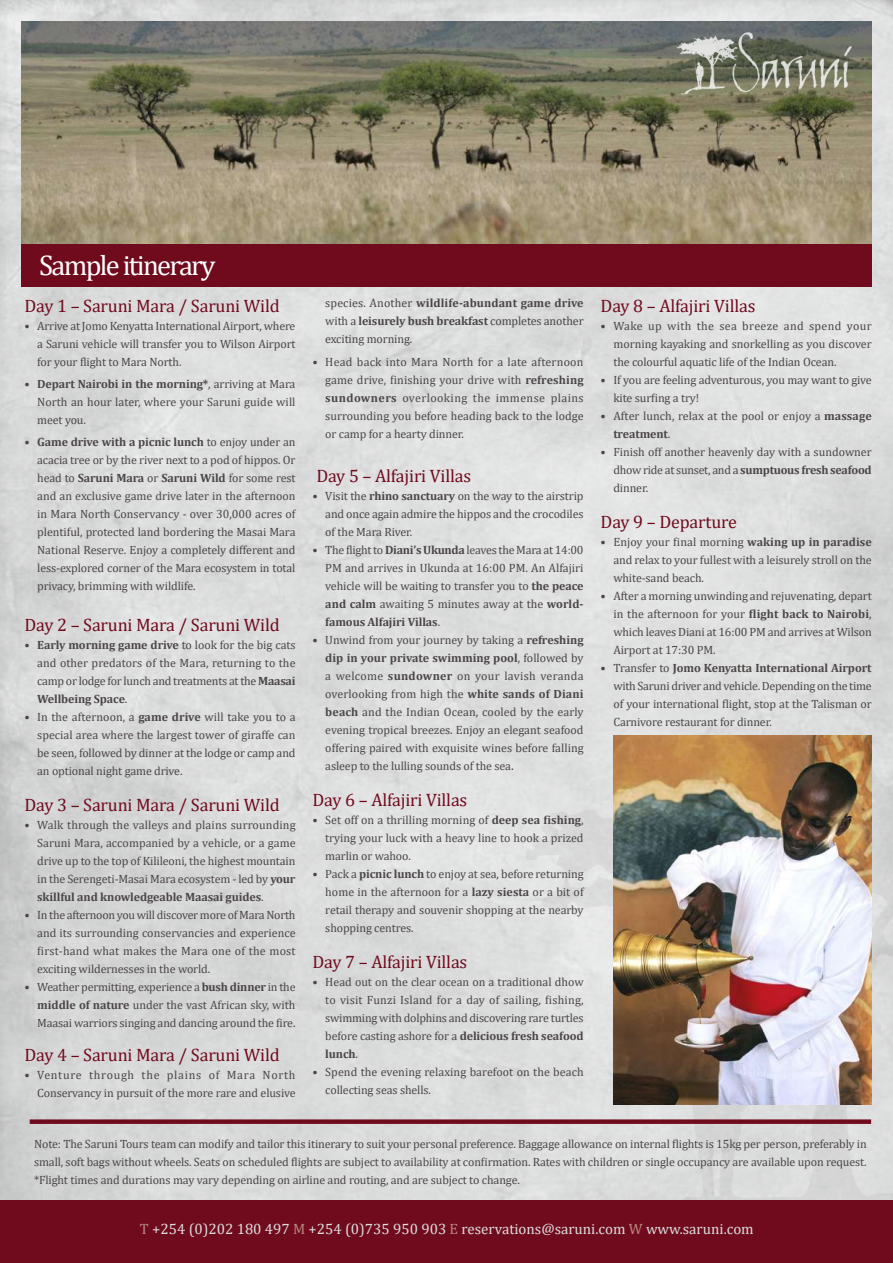
<style>
.page{position:relative;width:893px;height:1263px;background:#dcdcdd}
.page>*{position:absolute;margin:0;border:0;box-sizing:border-box;transform-origin:0 0}
.t1{font:28.5px "Cambria";letter-spacing:-.06em;color:#fff}
.t2{font:18px "Cambria";letter-spacing:-.01em;color:#700b1d}
.t3{font:15px "Cambria";color:#dcdddf}
.t4{font:12px/18px "Cambria";letter-spacing:-.01em;color:#4c4746;text-align:justify}
.s1{font-weight:700}
.s2{font-size:13.5px}
.s3{color:#b88a83}
</style>
<div class="page">
<img style="left:526px;top:744px;width:367px;height:456px">
<div style="left:30px;top:1119px;width:841px;height:5px;background:#700b1d"></div>
<div style="left:0;top:1200px;width:893px;height:63px;background:#700b1d"></div>
<img style="left:22px;top:21px;width:850px;height:224px">
<img style="left:670px;top:31px;width:188px;height:66px">
<div style="left:21px;top:245px;width:851px;height:42px;background:#700b1d"></div>
<img style="left:614px;top:736px;width:258px;height:369px">
<h1 class="t1" style="left:39px;top:249px;width:178px">Sample itinerary</h1>
<h2 class="t2" style="left:24px;top:295px;width:257px">Day 1 – Saruni Mara / Saruni Wild</h2>
<p class="t4" style="left:37px;top:317px;width:260px;text-indent:-13px">• Arrive at Jomo Kenyatta International Airport, where a Saruni vehicle will transfer you to Wilson Airport for your flight to Mara North.</p>
<p class="t4" style="left:37px;top:375px;width:260px;text-indent:-13px"><span class="s1">• Depart Nairobi in the morning*</span>, arriving at Mara North an hour later, where your Saruni guide will meet you.</p>
<p class="t4" style="left:37px;top:433px;width:260px;text-indent:-13px"><span class="s1">• Game drive with a picnic lunch</span> to enjoy under an acacia tree or by the river next to a pod of hippos. Or head to <span class="s1">Saruni Mara</span> or <span class="s1">Saruni Wild</span> for some rest and an exclusive game drive later in the afternoon in Mara North Conservancy - over 30,000 acres of plentiful, protected land bordering the Masai Mara National Reserve. Enjoy a completely different and less-explored corner of the Mara ecosystem in total privacy, brimming with wildlife.</p>
<h2 class="t2" style="left:24px;top:614px;width:257px">Day 2 – Saruni Mara / Saruni Wild</h2>
<p class="t4" style="left:37px;top:636px;width:260px;text-indent:-13px"><span class="s1">• Early morning game drive</span> to look for the big cats and other predators of the Mara, returning to the camp or lodge for lunch and treatments at the <span class="s1">Maasai Wellbeing Space</span>.</p>
<p class="t4" style="left:37px;top:708px;width:260px;text-indent:-13px">• In the afternoon, a <span class="s1">game drive</span> will take you to a special area where the largest tower of giraffe can be seen, followed by dinner at the lodge or camp and an optional night game drive.</p>
<h2 class="t2" style="left:24px;top:794px;width:257px">Day 3 – Saruni Mara / Saruni Wild</h2>
<p class="t4" style="left:37px;top:816px;width:260px;text-indent:-13px">• Walk through the valleys and plains surrounding Saruni Mara, accompanied by a vehicle, or a game drive up to the top of Kilileoni, the highest mountain in the Serengeti-Masai Mara ecosystem - led by <span class="s1">your skillful and knowledgeable Maasai guides</span>.</p>
<p class="t4" style="left:37px;top:906px;width:260px;text-indent:-13px">• In the afternoon you will discover more of Mara North and its surrounding conservancies and experience first-hand what makes the Mara one of the most exciting wildernesses in the world.</p>
<p class="t4" style="left:37px;top:978px;width:260px;text-indent:-13px">• Weather permitting, experience a <span class="s1">bush dinner</span> in the <span class="s1">middle of nature</span> under the vast African sky, with Maasai warriors singing and dancing around the fire.</p>
<h2 class="t2" style="left:24px;top:1044px;width:257px">Day 4 – Saruni Mara / Saruni Wild</h2>
<p class="t4" style="left:24px;top:1066px;width:273px;text-align:right">• Venture through the plains of Mara North<br>Conservancy in pursuit of the more rare and elusive</p>
<p class="t4" style="left:325px;top:294px;width:260px">species. Another <span class="s1">wildlife-abundant game drive </span>with a <span class="s1">leisurely bush breakfast</span> completes another exciting morning.</p>
<p class="t4" style="left:325px;top:352px;width:260px;text-indent:-13px">• Head back into Mara North for a late afternoon game drive, finishing your drive with <span class="s1">refreshing sundowners</span> overlooking the immense plains surrounding you before heading back to the lodge or camp for a hearty dinner.</p>
<h2 class="t2" style="left:316px;top:465px;width:156px">Day 5 – Alfajiri Villas</h2>
<p class="t4" style="left:325px;top:487px;width:260px;text-indent:-13px">• Visit the <span class="s1">rhino sanctuary</span> on the way to the airstrip and once again admire the hippos and the crocodiles of the Mara River.</p>
<p class="t4" style="left:325px;top:541px;width:260px;text-indent:-13px">• The flight to <span class="s1">Diani’s Ukunda</span> leaves the Mara at 14:00<br>PM and arrives in Ukunda at 16:00 PM. An Alfajiri vehicle will be waiting to transfer you to <span class="s1">the peace and calm</span> awaiting 5 minutes away at the <span class="s1">world&shy;famous Alfajiri Villas</span>.</p>
<p class="t4" style="left:325px;top:631px;width:260px;text-indent:-13px">• Unwind from your journey by taking a <span class="s1">refreshing dip in your private swimming pool</span>, followed by a welcome <span class="s1">sundowner</span> on your lavish veranda overlooking from high the <span class="s1">white sands of Diani beach</span> and the Indian Ocean, cooled by the early evening tropical breezes. Enjoy an elegant seafood offering paired with exquisite wines before falling asleep to the lulling sounds of the sea<span class="s2">.</span></p>
<h2 class="t2" style="left:313px;top:789px;width:156px">Day 6 – Alfajiri Villas</h2>
<p class="t4" style="left:325px;top:811px;width:260px;text-indent:-13px">• Set off on a thrilling morning of <span class="s1">deep sea fishing</span>, trying your luck with a heavy line to hook a prized marlin or wahoo.</p>
<p class="t4" style="left:325px;top:865px;width:260px;text-indent:-13px">• Pack a <span class="s1">picnic lunch</span> to enjoy at sea, before returning home in the afternoon for a <span class="s1">lazy siesta</span> or a bit of retail therapy and souvenir shopping at the nearby shopping centres.</p>
<h2 class="t2" style="left:313px;top:951px;width:156px">Day 7 – Alfajiri Villas</h2>
<p class="t4" style="left:325px;top:973px;width:260px;text-indent:-13px">• Head out on the clear ocean on a traditional dhow to visit Funzi Island for a day of sailing, fishing, swimming with dolphins and discovering rare turtles before casting ashore for a <span class="s1">delicious fresh seafood lunch</span>.</p>
<p class="t4" style="left:325px;top:1063px;width:260px;text-indent:-13px">• Spend the evening relaxing barefoot on the beach collecting seas shells.</p>
<h2 class="t2" style="left:601px;top:295px;width:156px">Day 8 – Alfajiri Villas</h2>
<p class="t4" style="left:613px;top:317px;width:260px;text-indent:-13px">• Wake up with the sea breeze and spend your morning kayaking and snorkelling as you discover the colourful aquatic life of the Indian Ocean.</p>
<p class="t4" style="left:613px;top:371px;width:260px;text-indent:-13px">• If you are feeling adventurous, you may want to give kite surfing a try!</p>
<p class="t4" style="left:613px;top:407px;width:260px;text-indent:-13px">• After lunch, relax at the pool or enjoy a <span class="s1">massage treatment</span>.</p>
<p class="t4" style="left:613px;top:443px;width:260px;text-indent:-13px">• Finish off another heavenly day with a sundowner dhow ride at sunset, and a <span class="s1">sumptuous fresh seafood </span>dinner.</p>
<h2 class="t2" style="left:601px;top:511px;width:138px">Day 9 – Departure</h2>
<p class="t4" style="left:613px;top:533px;width:260px;text-indent:-13px">• Enjoy your final morning <span class="s1">waking up in paradise </span>and relax to your fullest with a leisurely stroll on the white-sand beach.</p>
<p class="t4" style="left:613px;top:587px;width:260px;text-indent:-13px">• After a morning unwinding and rejuvenating, depart in the afternoon for your <span class="s1">flight back to Nairobi</span>, which leaves Diani at 16:00 PM and arrives at Wilson Airport at 17:30 PM.</p>
<p class="t4" style="left:613px;top:659px;width:260px;text-indent:-13px">• Transfer to <span class="s1">Jomo Kenyatta International Airport </span>with Saruni driver and vehicle. Depending on the time of your international flight, stop at the Talisman or Carnivore restaurant for dinner.</p>
<p class="t4" style="left:34px;top:1135px;width:834px">Note: The Saruni Tours team can modify and tailor this itinerary to suit your personal preference. Baggage allowance on internal flights is 15kg per person, preferably in small, soft bags without wheels. Seats on scheduled flights are subject to availability at confirmation. Rates with children or single occupancy are available upon request. *Flight times and durations may vary depending on airline and routing, and are subject to change.</p>
<p class="t3" style="left:140px;top:1220px;width:615px"><span class="s3">T</span> +254 (0)202 180 497 <span class="s3">M</span> +254 (0)735 950 903 <span class="s3">E</span> reservations@saruni.com <span class="s3">W</span> www.saruni.com</p>
</div>
